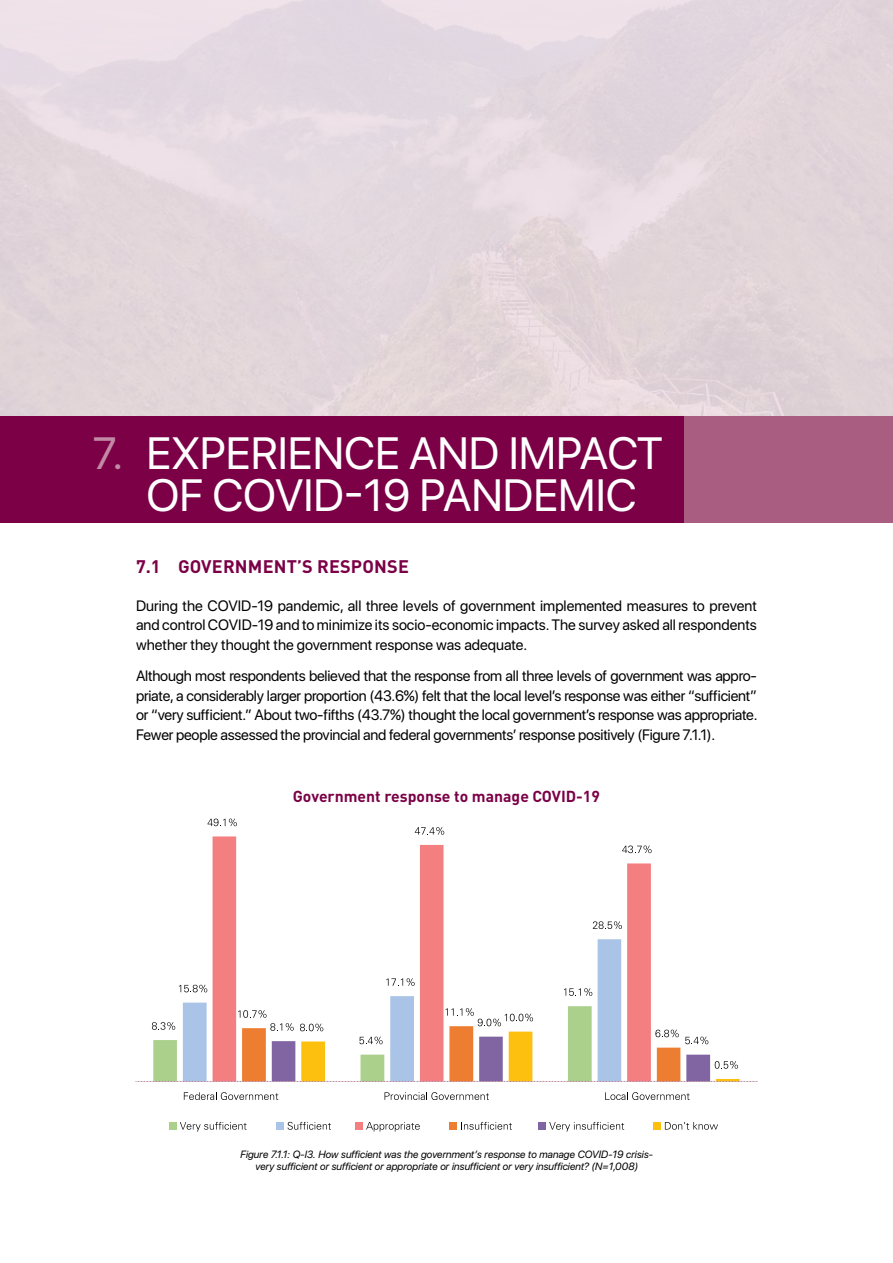
<style>
.page{position:relative;width:893px;height:1263px;background:#fff}
.page>*{position:absolute;margin:0;border:0;box-sizing:border-box;transform-origin:0 0}
.t1{font:45px/41.7px "SF Pro Display";color:#fff}
.t2{font:700 18px "DIN Pro";letter-spacing:.01em;color:#7b0046}
.t3{font:700 15.75px "DIN Pro";color:#7b0046}
.t4{font:15px/19.5px "SF Pro Display";letter-spacing:-.015em;color:#000;text-align:justify}
.t5{font:italic 10.5px/12px "SF Pro Display";color:#000;text-align:center}
.s1{color:#c38aa5}
</style>
<div class="page">
<img style="left:0;top:0;width:893px;height:422px">
<div style="left:1px;top:416px;width:692px;height:107px;background:#7b0046"></div>
<div style="left:685px;top:416px;width:208px;height:107px;background:#a95d81"></div>
<svg style="left:213px;top:836px;width:438px;height:170px"></svg>
<svg style="left:564px;top:988px;width:28px;height:8px"></svg>
<svg style="left:179px;top:985px;width:28px;height:7px"></svg>
<svg style="left:386px;top:978px;width:29px;height:8px"></svg>
<svg style="left:593px;top:921px;width:29px;height:8px"></svg>
<svg style="left:208px;top:819px;width:29px;height:7px"></svg>
<svg style="left:415px;top:827px;width:29px;height:8px"></svg>
<svg style="left:622px;top:845px;width:30px;height:8px"></svg>
<svg style="left:136px;top:1006px;width:622px;height:76px"></svg>
<svg style="left:184px;top:1092px;width:94px;height:8px"></svg>
<svg style="left:385px;top:1092px;width:104px;height:8px"></svg>
<svg style="left:605px;top:1092px;width:85px;height:8px"></svg>
<div style="left:169px;top:1122px;width:8px;height:7px;background:#aad08c"></div>
<svg style="left:180px;top:1122px;width:67px;height:9px"></svg>
<div style="left:276px;top:1122px;width:8px;height:7px;background:#a9c4e6"></div>
<svg style="left:288px;top:1122px;width:43px;height:8px"></svg>
<div style="left:356px;top:1122px;width:7px;height:7px;background:#f37f81"></div>
<svg style="left:366px;top:1122px;width:54px;height:9px"></svg>
<div style="left:450px;top:1122px;width:7px;height:7px;background:#ed7d30"></div>
<svg style="left:461px;top:1122px;width:51px;height:8px"></svg>
<div style="left:539px;top:1122px;width:7px;height:7px;background:#8065a2"></div>
<svg style="left:549px;top:1122px;width:75px;height:9px"></svg>
<div style="left:653px;top:1122px;width:8px;height:7px;background:#fec00f"></div>
<svg style="left:665px;top:1122px;width:53px;height:8px"></svg>
<h1 class="t1" style="left:146px;top:429px;width:518px;text-indent:-54px"><span class="s1">7.</span> Experience and Im pact of COVID-19 pand</h1>
<h1 class="t1" style="left:533px;top:471px;width:51px">emic</h1>
<p class="t2" style="left:136px;top:554px;width:274px">7.1 Governm ent’s Response</p>
<p class="t4" style="left:136px;top:595px;width:622px">During the COVI D-19 pandemic, all three levels of government implemented measures to prevent and control COVI D-19 and to minimize its socio-economic impacts. The survey asked all respondents whether they thought the government response was adequate.</p>
<p class="t4" style="left:136px;top:665px;width:623px">Although most respondents believed that the response from all three levels of government was appro&shy;priate, a considerably larger proportion (43.6%) felt that the local level’s response was either “sufficient” or “very sufficient.” About two-fifths (43.7%) thought the local government’s response was appropriate.<br>Fewer people assessed the provincial and federal governments’ response positively (Figure 7.1.1).</p>
<p class="t3" style="left:293px;top:786px;width:309px">Government response to manage COVID-19</p>
<p class="t5" style="left:240px;top:1147px;width:414px">Figure 7.1.1: Q-I3. How sufficient was the government’s response to manage COVID-19 crisis&shy;very sufficient or sufficient or appropriate or insufficient or very insufficient? (N=1,008)</p>
</div>
